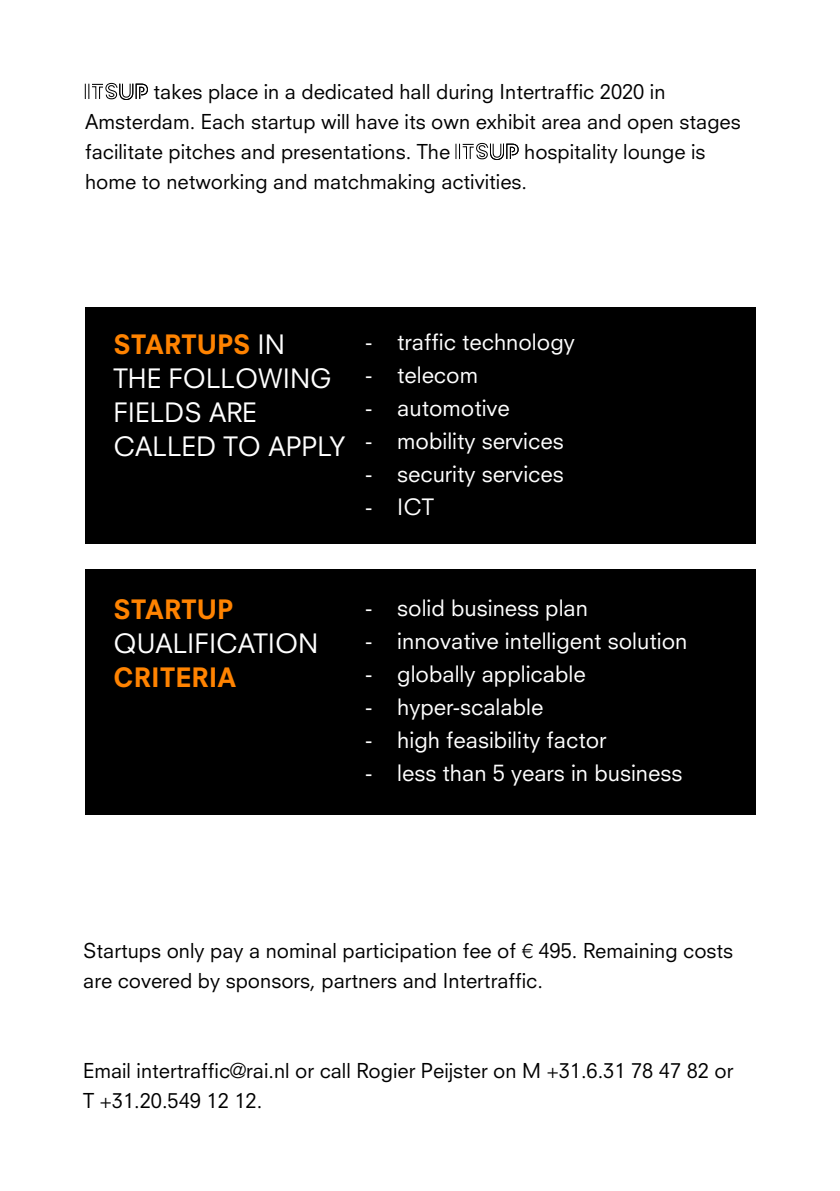
<style>
.page{position:relative;width:840px;height:1191px;background:#fff}
.page>*{position:absolute;margin:0;border:0;box-sizing:border-box;transform-origin:0 0}
.Paragraph_Style_1{font:26px/34px "Neuzeit S";color:#fff}
.Paragraph_Style_1-2{font:800 26px/34px "Neuzeit S";color:#ff8300}
.Paragraph_Style_1-3{font:22px "Neuzeit S";color:#fff}
.Paragraph_Style_1-4{font:20px/30px "Neuzeit S";color:#000}
.s1{font-weight:800;color:#ff8300}
.s2{font-weight:400;color:#fff}
.s3{font-family:"Helvetica Neue";font-weight:300}
</style>
<div class="page">
<div style="left:85px;top:307px;width:670px;height:236px;background:#000"></div>
<div style="left:85px;top:569px;width:670px;height:246px;background:#000"></div>
<svg style="left:85px;top:83px;width:63px;height:17px"></svg>
<svg style="left:455px;top:143px;width:64px;height:17px"></svg>
<p class="Paragraph_Style_1-4" style="left:85px;top:76px;width:656px;text-indent:68px">takes place in a dedicated hall during Intertraffic 2020 in<br>Amsterdam. Each startup will have its own exhibit area and open stages facilitate pitches and presentations. The</p>
<p class="Paragraph_Style_1-4" style="left:85px;top:136px;width:621px;text-indent:439px">hospitality lounge is home to networking and matchmaking activities.</p>
<p class="Paragraph_Style_1" style="left:113px;top:327px;width:233px"><span class="s1">STARTUPS</span> IN<br>THE FOLLOWING<br>FIELDS ARE<br>CALLED TO APPLY</p>
<p class="Paragraph_Style_1-3" style="left:365px;top:329px;width:211px">- traffic technology</p>
<p class="Paragraph_Style_1-3" style="left:365px;top:362px;width:114px">- telecom</p>
<p class="Paragraph_Style_1-3" style="left:365px;top:395px;width:146px">- automotive</p>
<p class="Paragraph_Style_1-3" style="left:365px;top:428px;width:200px">- mobility services</p>
<p class="Paragraph_Style_1-3" style="left:365px;top:461px;width:200px">- security services</p>
<p class="Paragraph_Style_1-3" style="left:365px;top:494px;width:70px">- ICT</p>
<p class="Paragraph_Style_1-2" style="left:113px;top:592px;width:206px">STARTUP<br><span class="s2">QUALIFICATION<br></span>CRITERIA</p>
<p class="Paragraph_Style_1-3" style="left:365px;top:594px;width:224px">- solid business plan</p>
<p class="Paragraph_Style_1-3" style="left:365px;top:627px;width:323px">- innovative intelligent solution</p>
<p class="Paragraph_Style_1-3" style="left:365px;top:660px;width:222px">- globally applicable</p>
<p class="Paragraph_Style_1-3" style="left:365px;top:693px;width:179px">- hyper-scalable</p>
<p class="Paragraph_Style_1-3" style="left:365px;top:726px;width:243px">- high feasibility factor</p>
<p class="Paragraph_Style_1-3" style="left:365px;top:759px;width:318px">- less than 5 years in business</p>
<p class="Paragraph_Style_1-4" style="left:83px;top:935px;width:651px">Startups only pay a nominal participation fee of <span class="s3">€</span> 495. Remaining costs are covered by sponsors, partners and Intertraffic.</p>
<p class="Paragraph_Style_1-4" style="left:83px;top:1055px;width:651px">Email intertraffic@rai.nl or call Rogier Peijster on M +31.6.31 78 47 82 or</p>
<p class="Paragraph_Style_1-4" style="left:83px;top:1085px;width:180px">T +31.20.549 12 12.</p>
</div>
